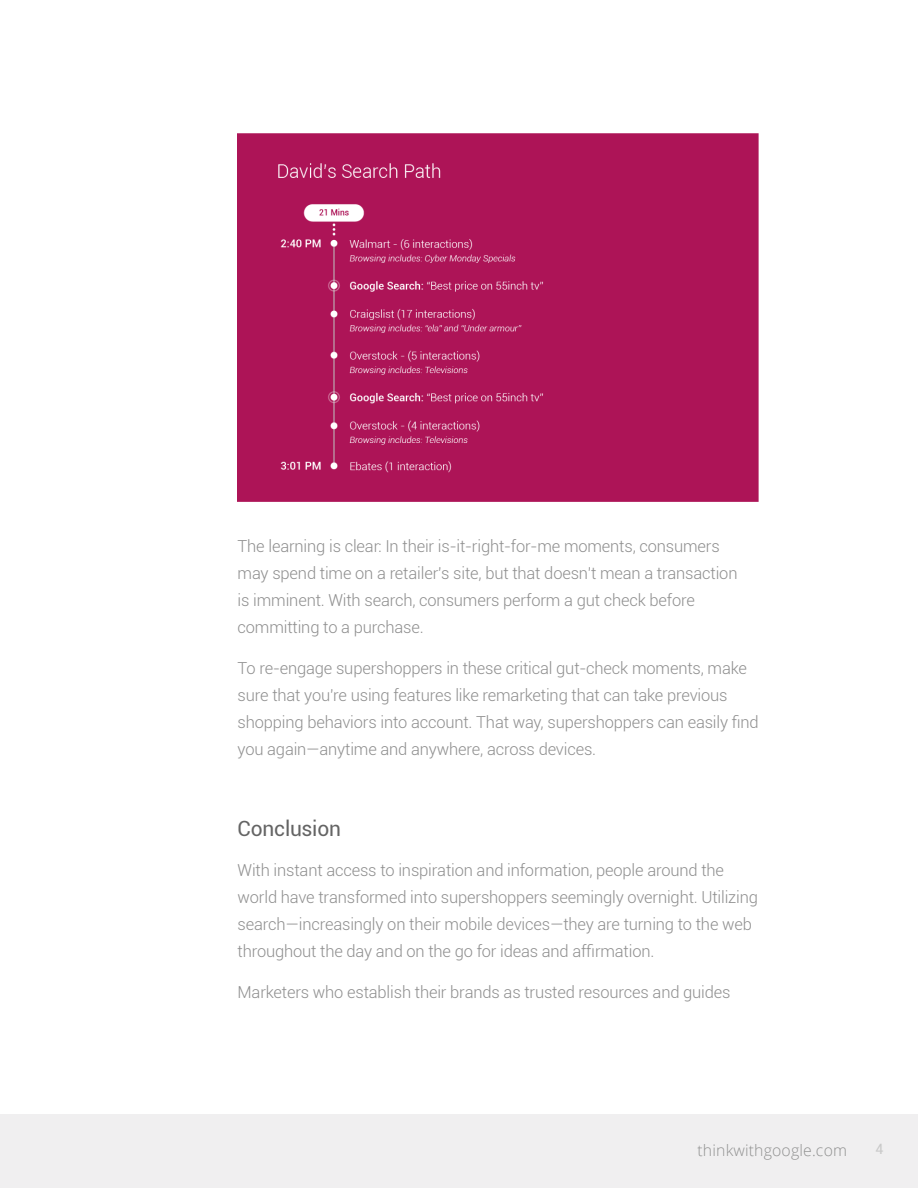
<style>
.page{position:relative;width:918px;height:1188px;background:#fff}
.page>*{position:absolute;margin:0;border:0;box-sizing:border-box;transform-origin:0 0}
.t1{font:21px "Roboto";letter-spacing:-.01em;color:#646464}
.t2{font:300 16.5px/27px "Roboto";letter-spacing:-.01em;color:#8e8e8e}
.t3{font:300 15.75px "Open Sans";letter-spacing:.01em;color:#666766}
.t4{font:14.25px "Roboto";color:#c9c9c9}
</style>
<div class="page">
<div style="left:0;top:1114px;width:918px;height:74px;background:#f0eff0"></div>
<div style="left:238px;top:134px;width:521px;height:368px;background:#ad1457"></div>
<p class="t2" style="left:238px;top:532px;width:501px">The learning is clear: In their is-it-right-for-me moments, consumers may spend time on a retailer's site, but that doesn't mean a transaction is imminent. With search, consumers perform a gut check before committing to a purchase.</p>
<p class="t2" style="left:238px;top:654px;width:523px">To re-engage supershoppers in these critical gut-check moments, make sure that you're using features like remarketing that can take previous shopping behaviors into account. That way, supershoppers can easily find you again—anytime and anywhere, across devices.</p>
<p class="t1" style="left:238px;top:814px;width:105px">Conclusion</p>
<p class="t2" style="left:238px;top:856px;width:522px">With instant access to inspiration and information, people around the world have transformed into supershoppers seemingly overnight. Utilizing search—increasingly on their mobile devices—they are turning to the web throughout the day and on the go for ideas and affirmation.</p>
<p class="t2" style="left:238px;top:978px;width:495px">Marketers who establish their brands as trusted resources and guides</p>
<p class="t3" style="left:698px;top:1140px;width:151px">thinkwithgoogle.com</p>
<p class="t4" style="left:876px;top:1139px;width:10px">4</p>
</div>
